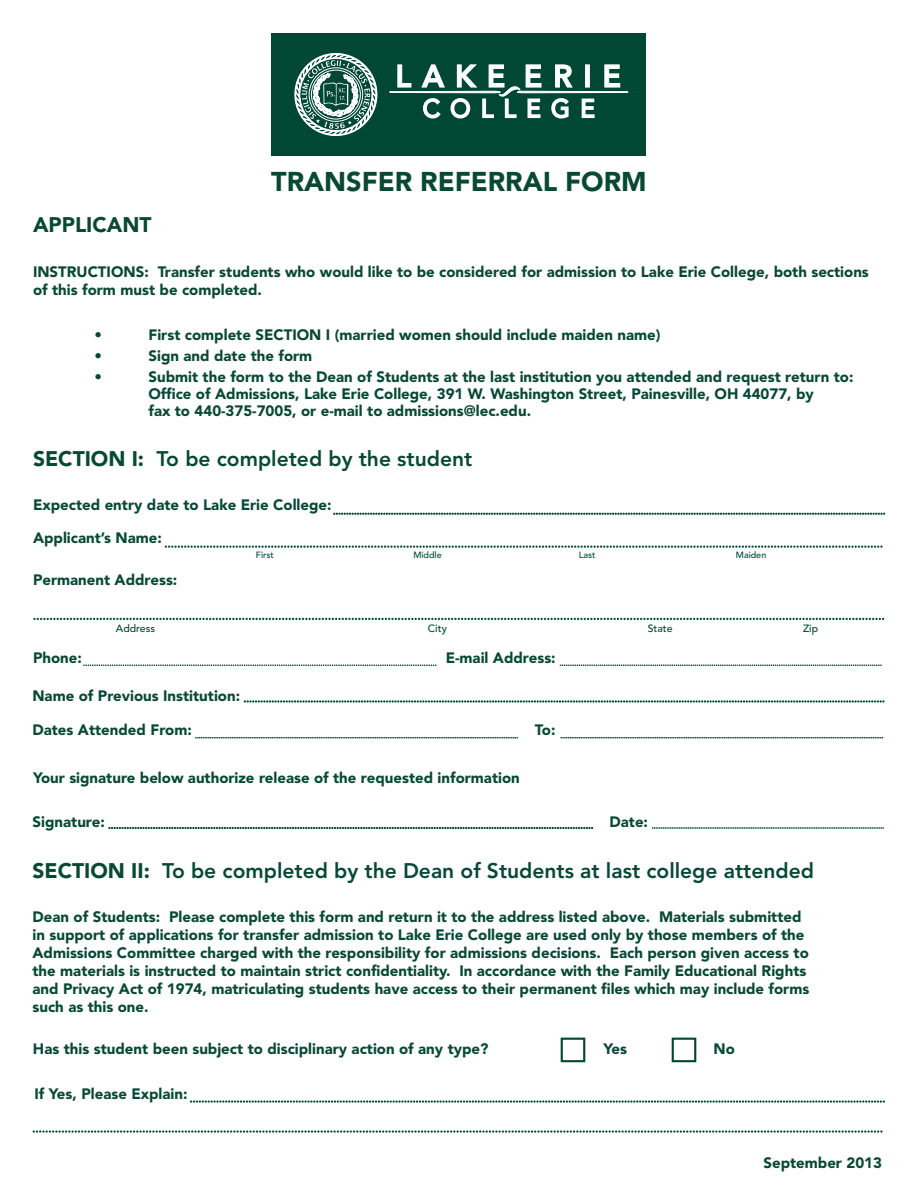
<style>
.page{position:relative;width:918px;height:1188px;background:#fff}
.page>*{position:absolute;margin:0;border:0;box-sizing:border-box;transform-origin:0 0}
.t1{font:900 27px "Avenir";color:#084933}
.t2{font:800 21px "Avenir";color:#084933}
.t3{font:900 21px "Avenir";color:#084933}
.t4{font:900 15px/18px "Avenir";color:#084933}
.t5{font:500 10.5px "Avenir";color:#004833}
.t6{font:500 9px "Avenir";color:#004833}
.s1{font-weight:900}
</style>
<div class="page">
<svg style="left:34px;top:618px;width:851px;height:2px;background:#71988d"></svg>
<svg style="left:84px;top:664px;width:353px;height:2px"></svg>
<svg style="left:334px;top:513px;width:550px;height:2px"></svg>
<svg style="left:166px;top:546px;width:717px;height:2px"></svg>
<svg style="left:560px;top:664px;width:322px;height:2px"></svg>
<svg style="left:245px;top:700px;width:639px;height:3px;background:#89aaa0"></svg>
<svg style="left:196px;top:737px;width:322px;height:2px"></svg>
<svg style="left:561px;top:737px;width:323px;height:2px"></svg>
<svg style="left:109px;top:827px;width:484px;height:2px"></svg>
<svg style="left:652px;top:827px;width:232px;height:2px"></svg>
<div style="left:561px;top:1038px;width:24px;height:24px;border:2px solid #004833"></div>
<div style="left:672px;top:1038px;width:24px;height:24px;border:2px solid #004833"></div>
<svg style="left:34px;top:1130px;width:849px;height:3px"></svg>
<svg style="left:191px;top:1100px;width:693px;height:3px;background:#8faea5"></svg>
<div style="left:272px;top:33px;width:374px;height:122px;background:#004833"></div>
<svg style="left:390px;top:65px;width:238px;height:54px"></svg>
<svg style="left:294px;top:53px;width:84px;height:83px"></svg>
<h2 class="t3" style="left:33px;top:212px;width:120px">APPLICANT</h2>
<h1 class="t1" style="left:271px;top:166px;width:377px">TRANSFER REFERRAL FORM</h1>
<p class="t4" style="left:33px;top:263px;width:837px">INSTRUCTIONS: Transfer students who would like to be considered for admission to Lake Erie College, both sections of this form must be completed.</p>
<p class="t4" style="left:94px;top:326px;width:9px">•</p>
<p class="t4" style="left:148px;top:326px;width:514px">First complete SECTION I (married women should include maiden name)</p>
<p class="t4" style="left:94px;top:347px;width:9px">•</p>
<p class="t4" style="left:148px;top:347px;width:165px">Sign and date the form</p>
<p class="t4" style="left:148px;top:385px;width:667px">Office of Admissions, Lake Erie College, 391 W. Washington Street, Painesville, OH 44077, by</p>
<p class="t4" style="left:94px;top:368px;width:9px">•</p>
<p class="t4" style="left:148px;top:368px;width:707px">Submit the form to the Dean of Students at the last institution you attended and request return to:</p>
<p class="t4" style="left:148px;top:402px;width:384px">fax to 440-375-7005, or e-mail to admissions@lec.edu.</p>
<h2 class="t2" style="left:33px;top:447px;width:441px"><span class="s1">SECTION I:</span> To be completed by the student</h2>
<p class="t4" style="left:33px;top:496px;width:300px">Expected entry date to Lake Erie College:</p>
<p class="t4" style="left:33px;top:529px;width:130px">Applicant’s Name:</p>
<p class="t4" style="left:33px;top:571px;width:146px">Permanent Address:</p>
<p class="t6" style="left:413px;top:550px;width:30px">Middle</p>
<p class="t6" style="left:736px;top:550px;width:32px">Maiden</p>
<p class="t6" style="left:256px;top:550px;width:19px">First</p>
<p class="t6" style="left:579px;top:550px;width:18px">Last</p>
<p class="t5" style="left:116px;top:622px;width:41px">Address</p>
<p class="t5" style="left:428px;top:622px;width:21px">City</p>
<p class="t5" style="left:648px;top:622px;width:26px">State</p>
<p class="t5" style="left:803px;top:622px;width:17px">Zip</p>
<p class="t4" style="left:33px;top:649px;width:50px">Phone:</p>
<p class="t4" style="left:446px;top:649px;width:112px">E-mail Address:</p>
<p class="t4" style="left:32px;top:686px;width:209px">Name of Previous Institution:</p>
<p class="t4" style="left:32px;top:721px;width:161px">Dates Attended From:</p>
<p class="t4" style="left:535px;top:721px;width:22px">To:</p>
<p class="t4" style="left:33px;top:769px;width:488px">Your signature below authorize release of the requested information</p>
<p class="t4" style="left:33px;top:812px;width:74px">Signature:</p>
<p class="t4" style="left:609px;top:812px;width:40px">Date:</p>
<h2 class="t2" style="left:32px;top:859px;width:783px"><span class="s1">SECTION II:</span> To be completed by the Dean of Students at last college attended</h2>
<p class="t4" style="left:32px;top:908px;width:778px">Dean of Students: Please complete this form and return it to the address listed above. Materials submitted in support of applications for transfer admission to Lake Erie College are used only by those members of the Admissions Committee charged with the responsibility for admissions decisions. Each person given access to the materials is instructed to maintain strict confidentiality. In accordance with the Family Educational Rights and Privacy Act of 1974, matriculating students have access to their permanent files which may include forms such as this one.</p>
<p class="t4" style="left:33px;top:1040px;width:457px">Has this student been subject to disciplinary action of any type?</p>
<p class="t4" style="left:603px;top:1040px;width:25px">Yes</p>
<p class="t4" style="left:713px;top:1040px;width:23px">No</p>
<p class="t4" style="left:34px;top:1085px;width:155px">If Yes, Please Explain:</p>
<p class="t4" style="left:764px;top:1154px;width:120px">September 2013</p>
</div>
